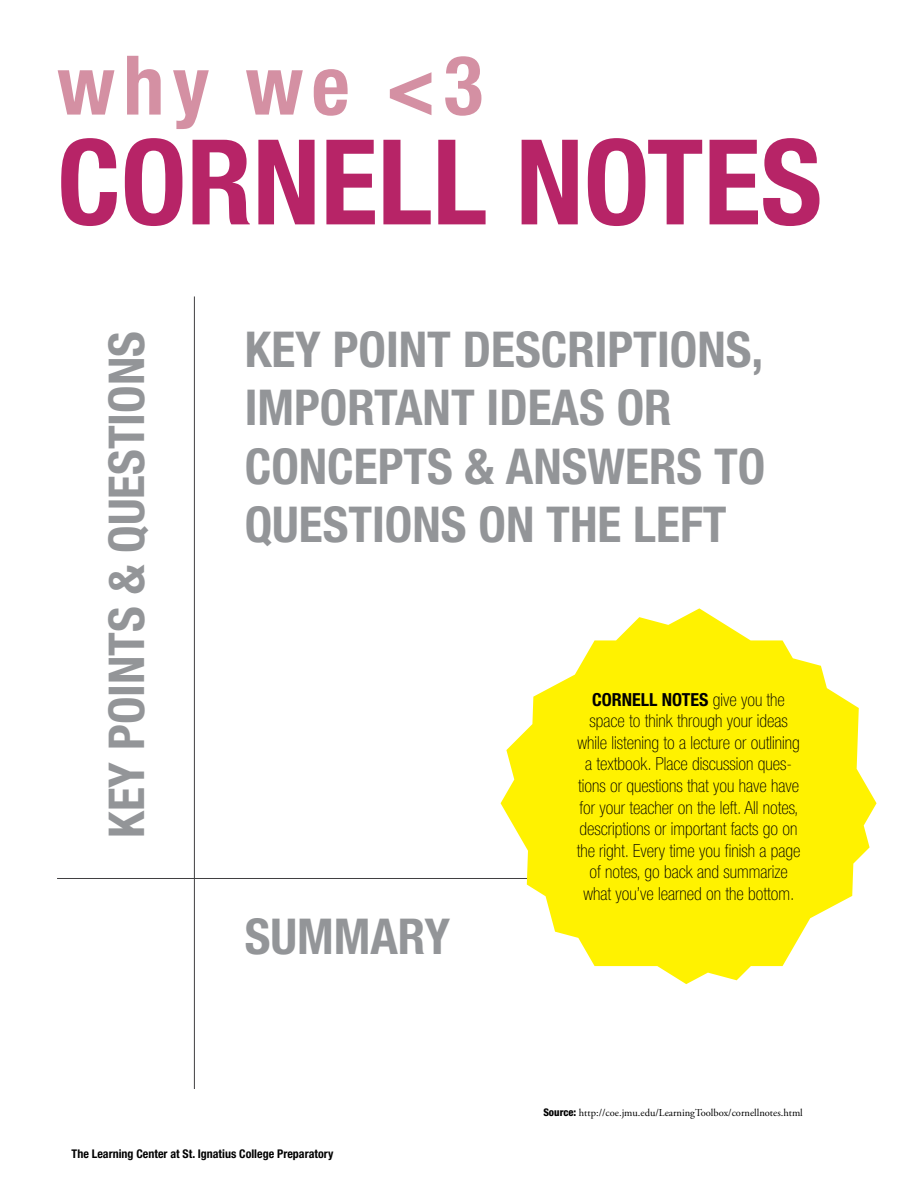
<style>
.page{position:relative;width:918px;height:1188px;background:#fff}
.page>*{position:absolute;margin:0;border:0;box-sizing:border-box;transform-origin:0 0}
.t1{font:700 condensed 118.5px "Helvetica Neue LT Std";color:#b72467}
.t2{font:700 condensed 82.35px "Helvetica Neue LT Std";color:#d490a3}
.t3{font:700 condensed 49.5px/58.5px "Helvetica Neue LT Std";color:#939598}
.t4{font:100 condensed 18px/21.6px "Helvetica Neue LT Std";color:#000;text-align:center}
.t5{font:700 condensed 12px "Helvetica Neue LT Std";color:#000}
.t6{font:10.5px "Adobe Garamond Pro";color:#000}
.s1{font-weight:700}
.s2{font-family:"Helvetica Neue LT Std";font-weight:800;font-stretch:condensed}
</style>
<div class="page">
<hr style="left:194px;top:296px;width:1px;height:793px;background:#414042">
<hr style="left:57px;top:878px;width:793px;height:1px;background:#414042">
<svg style="left:501px;top:608px;width:376px;height:376px;fill:#fff200"></svg>
<h2 class="t2" style="left:57px;top:35px;width:428px">why we &lt;3</h2>
<h1 class="t1" style="left:57px;top:111px;width:767px">CORNELL NOTES</h1>
<h3 class="t3" style="left:97px;top:838px;width:508px;rotate:-90deg">KEY POINTS &amp; QUESTIONS</h3>
<h3 class="t3" style="left:245px;top:319px;width:522px">KEY POINT DESCRIPTIONS,<br>IMPORTANT IDEAS OR<br>CONCEPTS &amp; ANSWERS TO<br>QUESTIONS ON THE LEFT</h3>
<p class="t4" style="left:577px;top:688px;width:225px"><span class="s1">CORNELL NOTES</span> give you the space to think through your ideas while listening to a lecture or outlining a textbook. Place discussion ques&shy;tions or questions that you have have for your teacher on the left. All notes, descriptions or important facts go on the right. Every time you finish a page of notes, go back and summarize what you’ve learned on the bottom.</p>
<h3 class="t3" style="left:245px;top:907px;width:207px">SUMMARY</h3>
<p class="t5" style="left:72px;top:1146px;width:263px">The Learning Center at St. Ignatius College Preparatory</p>
<p class="t6" style="left:543px;top:1106px;width:261px"><span class="s2">Source:</span> http://coe.jmu.edu/LearningToolbox/cornellnotes.html</p>
</div>
